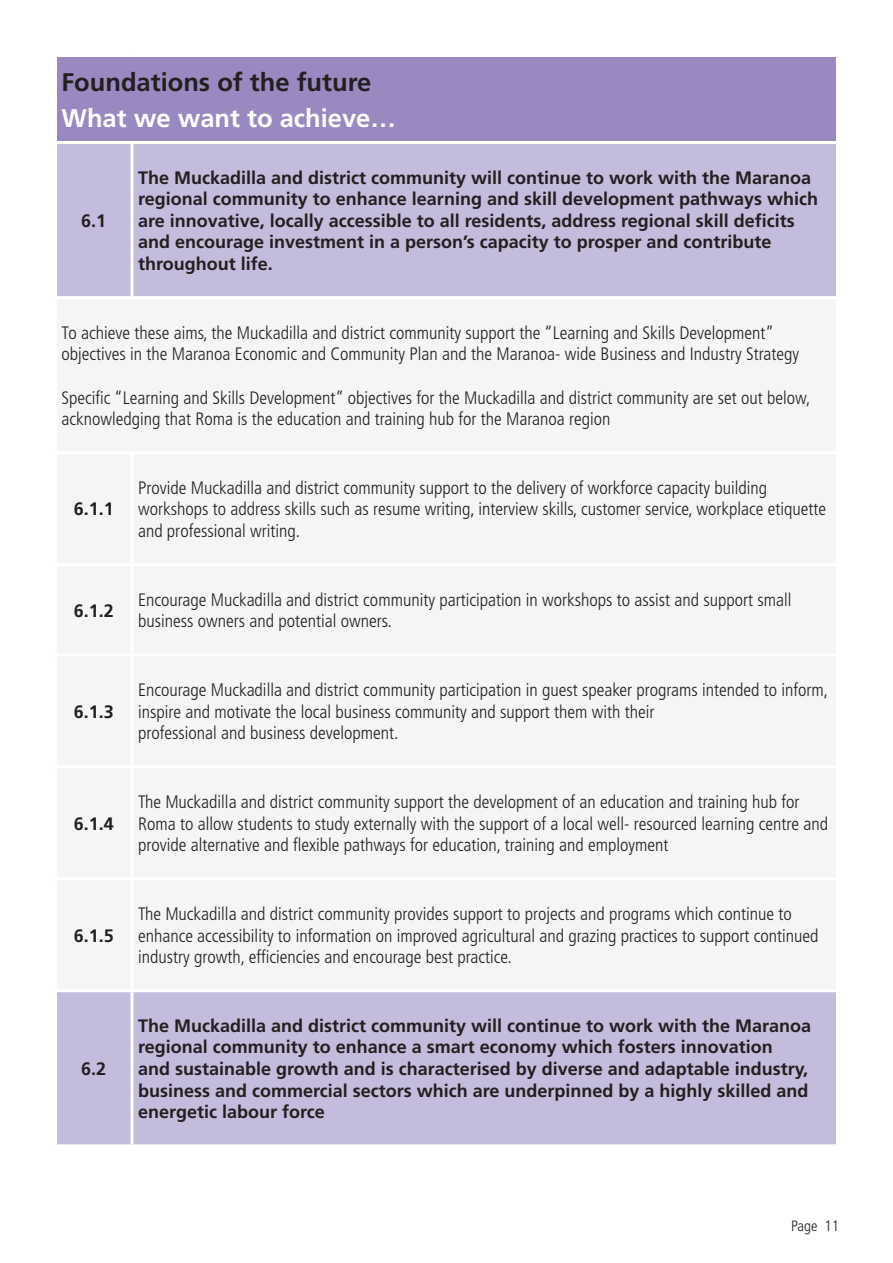
<style>
.page{position:relative;width:893px;height:1263px;background:#fff}
.page>*{position:absolute;margin:0;border:0;box-sizing:border-box;transform-origin:0 0}
.t1{font:700 25.5px "Frutiger LT Std";color:#231f20}
.t2{font:700 25.5px "Frutiger LT Std";color:#fff}
.t3{font:300 condensed 18px/21.6px "Frutiger LT Std";color:#231f20}
.t4{font:700 18px/21.6px "Frutiger LT Std";color:#231f20}
.t5{font:300 condensed 15px "Frutiger LT Std";color:#231f20}
</style>
<div class="page">
<div style="left:56px;top:56px;width:781px;height:86px;background:#9a88c0"></div>
<div style="left:57px;top:144px;width:779px;height:1000px;background:#c4bcdc"></div>
<div style="left:57px;top:299px;width:779px;height:690px;background:#f5f5f6"></div>
<hr style="left:54px;top:54px;width:78px;height:3px;background:#fff">
<hr style="left:54px;top:57px;width:3px;height:84px;background:#fff">
<hr style="left:132px;top:54px;width:707px;height:3px;background:#fff">
<hr style="left:836px;top:57px;width:3px;height:84px;background:#fff">
<hr style="left:54px;top:141px;width:78px;height:3px;background:#fff">
<hr style="left:132px;top:141px;width:707px;height:3px;background:#fff">
<svg style="left:130px;top:144px;width:4px;height:152px"></svg>
<hr style="left:54px;top:296px;width:78px;height:3px;background:#fff">
<hr style="left:132px;top:296px;width:707px;height:3px;background:#fff">
<hr style="left:54px;top:451px;width:78px;height:3px;background:#fff">
<hr style="left:132px;top:451px;width:707px;height:3px;background:#fff">
<hr style="left:130px;top:454px;width:4px;height:109px;background:#fff">
<hr style="left:54px;top:563px;width:78px;height:3px;background:#fff">
<hr style="left:132px;top:563px;width:707px;height:3px;background:#fff">
<hr style="left:130px;top:566px;width:4px;height:87px;background:#fff">
<hr style="left:54px;top:653px;width:78px;height:3px;background:#fff">
<hr style="left:132px;top:653px;width:707px;height:3px;background:#fff">
<hr style="left:130px;top:656px;width:4px;height:109px;background:#fff">
<hr style="left:54px;top:765px;width:78px;height:3px;background:#fff">
<hr style="left:132px;top:765px;width:707px;height:3px;background:#fff">
<hr style="left:130px;top:768px;width:4px;height:109px;background:#fff">
<hr style="left:54px;top:877px;width:78px;height:3px;background:#fff">
<hr style="left:132px;top:877px;width:707px;height:3px;background:#fff">
<hr style="left:130px;top:880px;width:4px;height:109px;background:#fff">
<hr style="left:54px;top:989px;width:78px;height:3px;background:#fff">
<hr style="left:132px;top:989px;width:707px;height:3px;background:#fff">
<svg style="left:130px;top:992px;width:4px;height:152px"></svg>
<p class="t1" style="left:62px;top:67px;width:311px">Foundations of the future</p>
<p class="t2" style="left:62px;top:103px;width:336px">What we want to achieve…</p>
<p class="t4" style="left:81px;top:210px;width:27px">6.1</p>
<p class="t4" style="left:138px;top:167px;width:682px">The Muckadilla and district community will continue to work with the Maranoa regional community to enhance learning and skill development pathways which are innovative, locally accessible to all residents, address regional skill deficits and encourage investment in a person’s capacity to prosper and contribute throughout life.</p>
<p class="t3" style="left:62px;top:322px;width:739px">To achieve these aims, the Muckadilla and district community support the “Learning and Skills Development” objectives in the Maranoa Economic and Community Plan and the Maranoa- wide Business and Industry Strategy</p>
<p class="t3" style="left:62px;top:387px;width:750px">Specific “Learning and Skills Development” objectives for the Muckadilla and district community are set out below, acknowledging that Roma is the education and training hub for the Maranoa region</p>
<p class="t4" style="left:74px;top:498px;width:42px">6.1.1</p>
<p class="t3" style="left:138px;top:477px;width:690px">Provide Muckadilla and district community support to the delivery of workforce capacity building workshops to address skills such as resume writing, interview skills, customer service, workplace etiquette and professional writing.</p>
<p class="t4" style="left:74px;top:599px;width:42px">6.1.2</p>
<p class="t3" style="left:138px;top:589px;width:655px">Encourage Muckadilla and district community participation in workshops to assist and support small business owners and potential owners.</p>
<p class="t4" style="left:74px;top:701px;width:42px">6.1.3</p>
<p class="t4" style="left:74px;top:812px;width:42px">6.1.4</p>
<p class="t4" style="left:74px;top:924px;width:42px">6.1.5</p>
<p class="t4" style="left:81px;top:1058px;width:27px">6.2</p>
<p class="t3" style="left:138px;top:679px;width:692px">Encourage Muckadilla and district community participation in guest speaker programs intended to inform, inspire and motivate the local business community and support them with their</p>
<p class="t3" style="left:138px;top:722px;width:262px">professional and business development.</p>
<p class="t3" style="left:138px;top:791px;width:691px">The Muckadilla and district community support the development of an education and training hub for<br>Roma to allow students to study externally with the support of a local well- resourced learning centre and provide alternative and flexible pathways for education, training and employment</p>
<p class="t3" style="left:138px;top:903px;width:682px">The Muckadilla and district community provides support to projects and programs which continue to enhance accessibility to information on improved agricultural and grazing practices to support continued industry growth, efficiencies and encourage best practice.</p>
<p class="t4" style="left:138px;top:1015px;width:675px">The Muckadilla and district community will continue to work with the Maranoa regional community to enhance a smart economy which fosters innovation<br>and sustainable growth and is characterised by diverse and adaptable industry, business and commercial sectors which are underpinned by a highly skilled and energetic labour force</p>
<p class="t5" style="left:791px;top:1217px;width:49px">Page 11</p>
</div>
